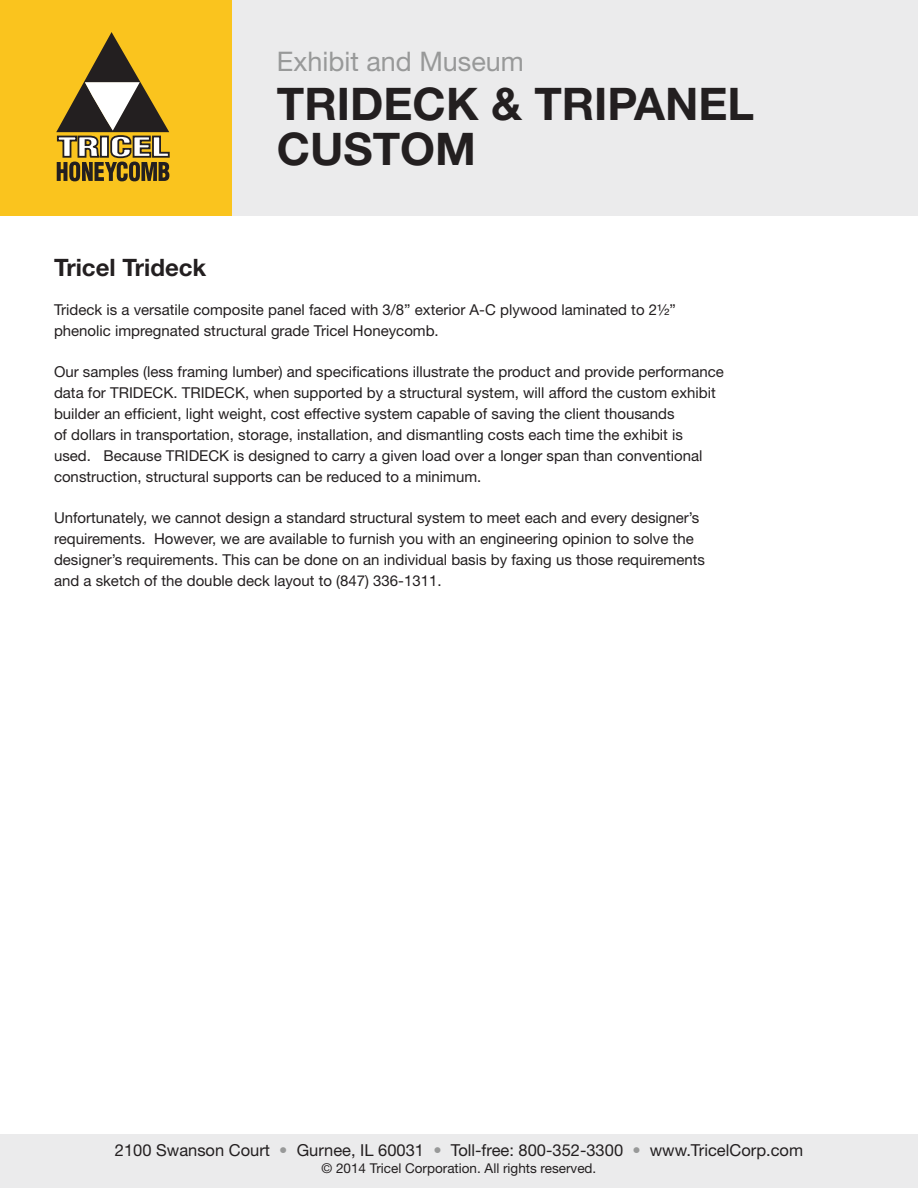
<style>
.page{position:relative;width:918px;height:1188px;background:#fff}
.page>*{position:absolute;margin:0;border:0;box-sizing:border-box;transform-origin:0 0}
.t1{font:700 45px/45px "Helvetica Neue";color:#231f20}
.t2{font:27px "Helvetica Neue";color:#989999}
.t3{font:700 24px "Helvetica Neue";color:#231f20}
.t4{font:16.5px "Helvetica Neue";color:#231f20}
.t5{font:15px/21px "Helvetica Neue";color:#231f20}
.t6{font:13.5px "Helvetica Neue";color:#231f20}
.s1{color:#989999}
</style>
<div class="page">
<div style="left:0;top:0;width:232px;height:216px;background:#fac41e"></div>
<div style="left:232px;top:0;width:686px;height:216px;background:#ebebec"></div>
<div style="left:0;top:1134px;width:918px;height:54px;background:#ebebec"></div>
<svg style="left:56px;top:32px;width:114px;height:150px"></svg>
<p class="t3" style="left:54px;top:253px;width:154px">Tricel Trideck</p>
<h2 class="t2" style="left:277px;top:45px;width:249px">Exhibit and Museum</h2>
<h1 class="t1" style="left:277px;top:80px;width:479px">TRIDECK &amp; TRIPANEL<br>CUSTOM</h1>
<p class="t5" style="left:54px;top:299px;width:624px">Trideck is a versatile composite panel faced with 3/8” exterior A-C plywood laminated to 2½” phenolic impregnated structural grade Tricel Honeycomb.</p>
<p class="t5" style="left:54px;top:361px;width:671px">Our samples (less framing lumber) and specifications illustrate the product and provide performance data for TRIDECK. TRIDECK, when supported by a structural system, will afford the custom exhibit builder an efficient, light weight, cost effective system capable of saving the client thousands<br>of dollars in transportation, storage, installation, and dismantling costs each time the exhibit is<br>used. Because TRIDECK is designed to carry a given load over a longer span than conventional construction, structural supports can be reduced to a minimum.</p>
<p class="t5" style="left:54px;top:507px;width:653px">Unfortunately, we cannot design a standard structural system to meet each and every designer’s requirements. However, we are available to furnish you with an engineering opinion to solve the designer’s requirements. This can be done on an individual basis by faxing us those requirements and a sketch of the double deck layout to (847) 336-1311.</p>
<p class="t4" style="left:115px;top:1141px;width:690px">2100 Swanson Court <span class="s1">•</span> Gurnee, IL 60031 <span class="s1">•</span> Toll-free: 800-352-3300 <span class="s1">•</span> www.TricelCorp.com</p>
<p class="t6" style="left:322px;top:1161px;width:276px">© 2014 Tricel Corporation. All rights reserved.</p>
</div>
